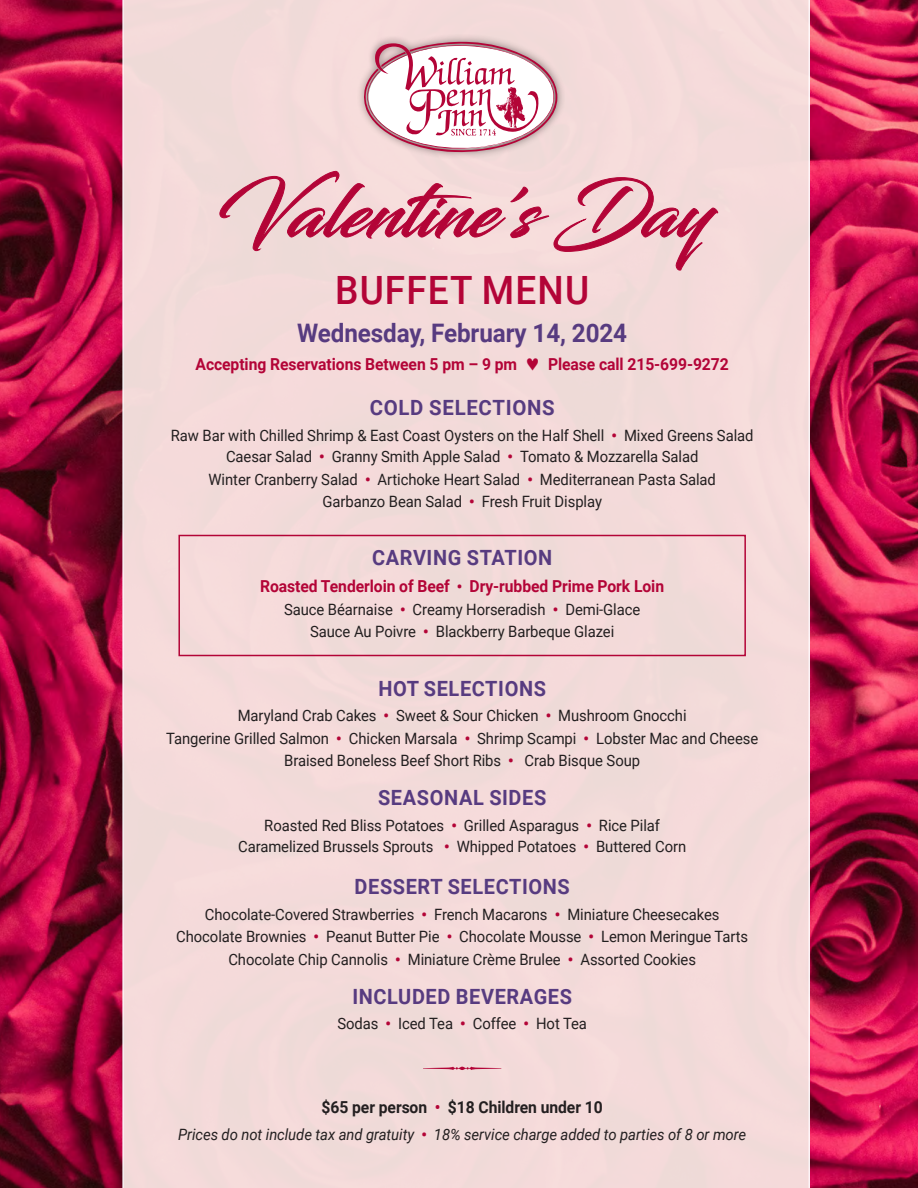
<style>
.page{position:relative;width:918px;height:1188px;background:#fff}
.page>*{position:absolute;margin:0;border:0;box-sizing:border-box;transform-origin:0 0}
.OK_text{font:72px "Blacksword";color:#b30437}
.OK_text-2{font:500 39px "Roboto";letter-spacing:.03em;color:#b30437;scale:.95 1}
.OK_text-3{font:700 25.5px "Roboto";letter-spacing:-.005em;color:#573b80;scale:.95 1}
.GREEN_HEAD{font:700 21px "Roboto";letter-spacing:.03em;color:#573b80;scale:.95 1}
.GREEN_HEAD-2{font:700 21px "Roboto";letter-spacing:.03em;color:#573b80}
.OK_text-4{font:700 16.5px "Roboto";letter-spacing:-.005em;color:#b30437;scale:.95 1}
.Purple_ITEM{font:700 16.5px "Roboto";letter-spacing:-.005em;color:#b30437;scale:.95 1}
.OK_text-5{font:700 16.5px "Roboto";letter-spacing:-.005em;color:#231f20;scale:.95 1}
.OK_text-6{font:15.6px "Roboto";letter-spacing:-.005em;color:#231f20;scale:.95 1}
.OK_text-7{font:italic 15.6px "Roboto";letter-spacing:-.005em;color:#231f20;scale:.95 1}
.Descriptions_jsb{font:15.6px "Roboto";letter-spacing:-.005em;color:#231f20;scale:.95 1}
.s1{font-weight:900;color:#b30437}
.s2{font-weight:900;font-size:15.6px}
.s3{color:#b30437}
.s4{font-weight:900;font-style:normal;color:#b30437}
</style>
<div class="page">
<img style="left:0;top:0;width:918px;height:1188px">
<div style="left:122px;top:0;width:688px;height:1188px;background:#f4dada"></div>
<div style="left:356px;top:34px;width:209px;height:126px;background:#231f20;opacity:.59"></div>
<svg style="left:364px;top:42px;width:193px;height:110px"></svg>
<svg style="left:219px;top:170px;width:499px;height:101px"></svg>
<div style="left:178px;top:535px;width:568px;height:121px;border:2px solid #b30437"></div>
<svg style="left:527px;top:358px;width:11px;height:13px"></svg>
<svg style="left:423px;top:1067px;width:78px;height:3px"></svg>
<p class="OK_text" style="left:215px;top:170px;width:496px">Valentine’s Day</p>
<p class="OK_text-2" style="left:335px;top:263px;width:269px">BUFFET MENU</p>
<p class="OK_text-3" style="left:297px;top:315px;width:349px">Wednesday, February 14, 2024</p>
<p class="OK_text-4" style="left:196px;top:353px;width:340px">Accepting Reservations Between 5 pm – 9 pm</p>
<p class="OK_text-4" style="left:548px;top:353px;width:192px">Please call 215-699-9272</p>
<p class="GREEN_HEAD-2" style="left:370px;top:393px;width:187px">COLD SELECTIONS</p>
<p class="OK_text-6" style="left:171px;top:424px;width:615px">Raw Bar with Chilled Shrimp &amp; East Coast Oysters on the Half Shell <span class="s1">•</span> Mixed Greens Salad</p>
<p class="OK_text-6" style="left:226px;top:446px;width:499px">Caesar Salad <span class="s1">•</span> Granny Smith Apple Salad <span class="s1">•</span> Tomato &amp; Mozzarella Salad</p>
<p class="OK_text-6" style="left:209px;top:468px;width:536px">Winter Cranberry Salad <span class="s1">•</span> Artichoke Heart Salad <span class="s1">•</span> Mediterranean Pasta Salad</p>
<p class="OK_text-6" style="left:322px;top:490px;width:296px">Garbanzo Bean Salad <span class="s1">•</span> Fresh Fruit Display</p>
<p class="GREEN_HEAD" style="left:372px;top:543px;width:191px">CARVING STATION</p>
<p class="Purple_ITEM" style="left:260px;top:575px;width:427px">Roasted Tenderloin of Beef <span class="s2">•</span> Dry-rubbed Prime Pork Loin</p>
<p class="OK_text-6" style="left:284px;top:598px;width:377px">Sauce Béarnaise <span class="s1">•</span> Creamy Horseradish <span class="s1">•</span> Demi-Glace</p>
<p class="OK_text-6" style="left:310px;top:621px;width:322px">Sauce Au Poivre <span class="s1">•</span> Blackberry Barbeque Glazei</p>
<p class="GREEN_HEAD" style="left:378px;top:673px;width:178px">HOT SELECTIONS</p>
<p class="OK_text-6" style="left:238px;top:705px;width:474px">Maryland Crab Cakes <span class="s1">•</span> Sweet &amp; Sour Chicken <span class="s1">•</span> Mushroom Gnocchi</p>
<p class="OK_text-6" style="left:166px;top:727px;width:625px">Tangerine Grilled Salmon <span class="s1">•</span> Chicken Marsala <span class="s1">•</span> Shrimp Scampi <span class="s1">•</span> Lobster Mac and Cheese</p>
<p class="OK_text-6" style="left:284px;top:750px;width:376px">Braised Boneless Beef Short Ribs <span class="s1">•</span> Crab Bisque Soup</p>
<p class="GREEN_HEAD" style="left:378px;top:783px;width:179px">SEASONAL SIDES</p>
<p class="OK_text-6" style="left:264px;top:814px;width:418px">Roasted Red Bliss Potatoes <span class="s1">•</span> Grilled Asparagus <span class="s1">•</span> Rice Pilaf</p>
<p class="OK_text-6" style="left:238px;top:836px;width:473px">Caramelized Brussels Sprouts <span class="s1">•</span> Whipped Potatoes <span class="s1">•</span> Buttered Corn</p>
<p class="GREEN_HEAD" style="left:355px;top:872px;width:228px">DESSERT SELECTIONS</p>
<p class="OK_text-6" style="left:205px;top:903px;width:543px">Chocolate-Covered Strawberries <span class="s1">•</span> French Macarons <span class="s1">•</span> Miniature Cheesecakes</p>
<p class="OK_text-6" style="left:176px;top:926px;width:604px">Chocolate Brownies <span class="s1">•</span> Peanut Butter Pie <span class="s1">•</span> Chocolate Mousse <span class="s1">•</span> Lemon Meringue Tarts</p>
<p class="OK_text-6" style="left:228px;top:948px;width:494px">Chocolate Chip Cannolis <span class="s1">•</span> Miniature Crème Brulee <span class="s1">•</span> Assorted Cookies</p>
<p class="GREEN_HEAD" style="left:352px;top:982px;width:233px">INCLUDED BEVERAGES</p>
<p class="Descriptions_jsb" style="left:337px;top:1013px;width:264px">Sodas <span class="s1">•</span> Iced Tea <span class="s1">•</span> Coffee <span class="s1">•</span> Hot Tea</p>
<p class="OK_text-5" style="left:322px;top:1096px;width:297px">$65 per person <span class="s3">•</span> $18 Children under 10</p>
<p class="OK_text-7" style="left:178px;top:1124px;width:600px">Prices do not include tax and gratuity <span class="s4">•</span> 18% service charge added to parties of 8 or more</p>
</div>
